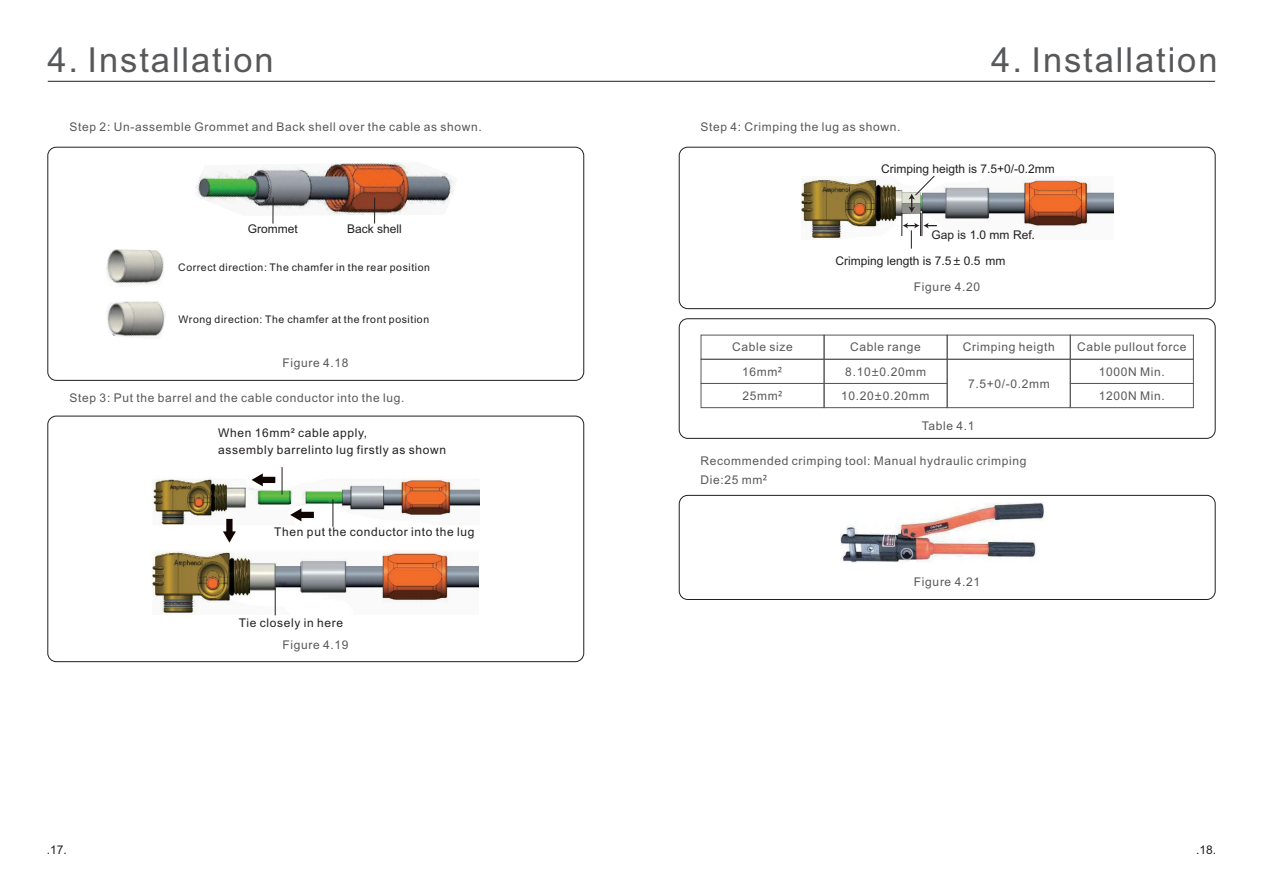
<style>
.page{position:relative;width:1263px;height:893px;background:#fff}
.page>*{position:absolute;margin:0;border:0;box-sizing:border-box;transform-origin:0 0}
.t1{font:34.5px "Arial";letter-spacing:.055em;color:#57585a}
.t2{font:12px/24.2px "Arial";letter-spacing:.055em;color:#57585a;text-align:center}
.t3{font:12px/17.4px "Arial";letter-spacing:.055em;color:#231f20}
.t4{font:12px "Arial";color:#231f20}
.t5{font:10.5px "Arial";letter-spacing:.055em;color:#231f20}
.s1{font-family:"Microsoft Ya Hei"}
.s2{font-family:"Microsoft Ya Hei UI Regular"}
</style>
<div class="page">
<div style="left:679px;top:147px;width:536px;height:162px;border:1px solid #231f20;border-radius:9px"></div>
<div style="left:47px;top:147px;width:537px;height:234px;border:1px solid #231f20;border-radius:9px"></div>
<div style="left:679px;top:495px;width:536px;height:105px;border:1px solid #231f20;border-radius:9px"></div>
<hr style="left:48px;top:81px;width:1167px;height:1px;background:#231f20">
<img style="left:195px;top:162px;width:259px;height:54px">
<img style="left:841px;top:503px;width:203px;height:60px">
<img style="left:106px;top:249px;width:58px;height:37px">
<img style="left:107px;top:301px;width:58px;height:37px">
<svg style="left:272px;top:198px;width:1px;height:26px"></svg>
<svg style="left:374px;top:198px;width:1px;height:26px"></svg>
<img style="left:152px;top:471px;width:328px;height:56px">
<img style="left:152px;top:551px;width:326px;height:63px">
<svg style="left:252px;top:473px;width:23px;height:13px"></svg>
<svg style="left:290px;top:508px;width:24px;height:13px"></svg>
<svg style="left:282px;top:467px;width:1px;height:28px"></svg>
<svg style="left:332px;top:499px;width:1px;height:28px"></svg>
<svg style="left:223px;top:519px;width:13px;height:24px"></svg>
<svg style="left:275px;top:588px;width:1px;height:27px"></svg>
<img style="left:801px;top:177px;width:312px;height:63px">
<svg style="left:901px;top:175px;width:35px;height:74px"></svg>
<svg style="left:700px;top:334px;width:494px;height:74px"></svg>
<div style="left:679px;top:318px;width:536px;height:121px;border:1px solid #231f20;border-radius:9px"></div>
<div style="left:47px;top:416px;width:537px;height:246px;border:1px solid #231f20;border-radius:9px"></div>
<h1 class="t1" style="left:47px;top:47px;width:228px">4. Installation</h1>
<h1 class="t1" style="left:991px;top:47px;width:228px">4. Installation</h1>
<p class="t2" style="left:70px;top:116px;width:414px">Step 2: Un-assemble Grommet and Back shell over the cable as shown.</p>
<p class="t4" style="left:248px;top:224px;width:52px">Grommet</p>
<p class="t4" style="left:347px;top:224px;width:56px">Back shell</p>
<p class="t5" style="left:178px;top:264px;width:253px">Correct direction: The chamfer in the rear position</p>
<p class="t5" style="left:179px;top:315px;width:252px">Wrong direction: The chamfer at the front position</p>
<p class="t2" style="left:282px;top:352px;width:68px">Figure 4.18</p>
<p class="t2" style="left:70px;top:387px;width:336px">Step 3: Put the barrel and the cable conductor into the lug.</p>
<p class="t3" style="left:218px;top:425px;width:230px">When 16mm² cable apply,<br>assembly barrelinto lug firstly as shown</p>
<p class="t3" style="left:274px;top:524px;width:202px">Then put the conductor into the lug</p>
<p class="t3" style="left:239px;top:615px;width:106px">Tie closely in here</p>
<p class="t2" style="left:282px;top:633px;width:68px">Figure 4.19</p>
<p class="t2" style="left:700px;top:116px;width:202px">Step 4: Crimping the lug as shown.</p>
<p class="t4" style="left:881px;top:164px;width:175px">Crimping heigth is 7.5+0/-0.2mm</p>
<p class="t4" style="left:931px;top:230px;width:105px">Gap is 1<span class="s1">.</span>0 mm Ref<span class="s1">.</span></p>
<p class="t4" style="left:835px;top:257px;width:171px">Crimping length is 7.5<span class="s1">±</span> 0.5 mm</p>
<p class="t2" style="left:914px;top:276px;width:68px">Figure 4.20</p>
<p class="t2" style="left:732px;top:336px;width:62px">Cable size<br>16mm<span class="s1">²</span></p>
<p class="t2" style="left:845px;top:336px;width:82px">Cable range<br>8.10<span class="s1">±</span>0.20mm</p>
<p class="t2" style="left:963px;top:336px;width:94px">Crimping heigth</p>
<p class="t2" style="left:1077px;top:336px;width:111px">Cable pullout force<br>1000N Min.</p>
<p class="t2" style="left:743px;top:385px;width:42px">25mm<span class="s1">²</span></p>
<p class="t2" style="left:841px;top:385px;width:90px">10.20<span class="s1">±</span>0.20mm</p>
<p class="t2" style="left:968px;top:373px;width:83px">7.5+0/-0.2mm</p>
<p class="t2" style="left:1099px;top:385px;width:68px">1200N Min.</p>
<p class="t2" style="left:922px;top:414px;width:54px">Table 4.1</p>
<p class="t2" style="left:700px;top:452px;width:328px;line-height:19.2px;text-align:left">Recommended crimping tool: Manual hydraulic crimping<br>Die:25 mm<span class="s2">²</span></p>
<p class="t2" style="left:914px;top:571px;width:68px">Figure 4.21</p>
<p class="t3" style="left:47px;top:842px;width:22px">.17.</p>
<p class="t3" style="left:1196px;top:842px;width:22px">.18.</p>
</div>
